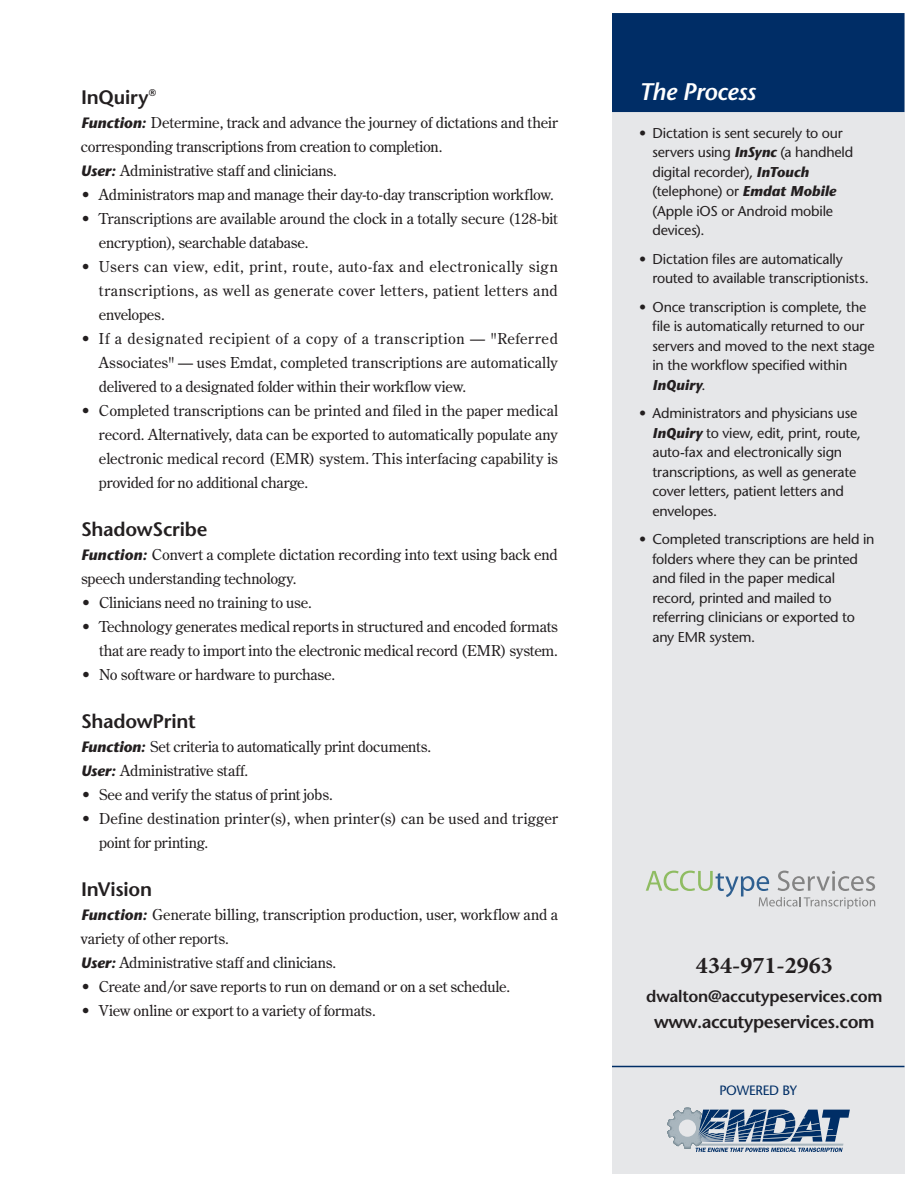
<style>
.page{position:relative;width:918px;height:1188px;background:#fff}
.page>*{position:absolute;margin:0;border:0;box-sizing:border-box;transform-origin:0 0}
.Company_contact_info{font:700 24px "Minion Pro";color:#231f20}
.Sidebar_-_title_1L{font:italic 600 24px "Stone Sans";letter-spacing:-.02em;color:#fff}
.Subhead1{font:600 19.5px "Stone Sans";letter-spacing:-.01em;color:#231f20}
.Company_contact_info-2{font:600 18px "Stone Sans";letter-spacing:-.025em;color:#231f20}
.Company_contact_info-3{font:600 16.5px "Stone Sans";letter-spacing:-.015em;color:#231f20}
.t1{font:15px/24px "Century Old Style";letter-spacing:-.01em;color:#231f20}
.t2{font:14.25px/19.5px "Stone Sans";letter-spacing:-.015em;color:#231f20}
.t3{font:13.5px "Stone Sans";letter-spacing:-.02em;color:#002e66}
.s1{font-family:"Stone Sans";font-weight:700;font-style:italic}
.s2{font-weight:700;font-style:italic}
</style>
<div class="page">
<div style="left:612px;top:14px;width:292px;height:1160px;background:#e6e7e9"></div>
<div style="left:612px;top:13px;width:292px;height:99px;background:#002d66"></div>
<svg style="left:667px;top:1108px;width:183px;height:44px"></svg>
<hr style="left:612px;top:1066px;width:292px;height:1px;background:#002e66">
<svg style="left:646px;top:871px;width:229px;height:38px"></svg>
<p class="Subhead1" style="left:81px;top:85px;width:77px">InQuiry<sup>®</sup></p>
<p class="t1" style="left:81px;top:110px;width:479px"><span class="s1">Function:</span> Determine, track and advance the journey of dictations and their corresponding transcriptions from creation to completion.</p>
<p class="t1" style="left:81px;top:158px;width:257px"><span class="s1">User:</span> Administrative staff and clinicians.</p>
<p class="t1" style="left:81px;top:182px;width:474px">• Administrators map and manage their day-to-day transcription workflow.</p>
<p class="t1" style="left:99px;top:206px;width:460px;text-indent:-18px">• Transcriptions are available around the clock in a totally secure (128-bit encryption), searchable database.</p>
<p class="t1" style="left:99px;top:254px;width:460px;text-align:justify;text-indent:-18px">• Users can view, edit, print, route, auto-fax and electronically sign transcriptions, as well as generate cover letters, patient letters and envelopes.</p>
<p class="t1" style="left:99px;top:326px;width:460px;text-align:justify;text-indent:-18px">• If a designated recipient of a copy of a transcription — "Referred Associates" — uses Emdat, completed transcriptions are automatically delivered to a designated folder within their workflow view.</p>
<p class="t1" style="left:99px;top:398px;width:461px;text-align:justify;text-indent:-18px">• Completed transcriptions can be printed and filed in the paper medical record. Alternatively, data can be exported to automatically populate any electronic medical record (EMR) system. This interfacing capability is provided for no additional charge.</p>
<p class="Subhead1" style="left:81px;top:517px;width:128px">ShadowScribe</p>
<p class="t1" style="left:81px;top:542px;width:478px"><span class="s1">Function:</span> Convert a complete dictation recording into text using back end speech understanding technology.</p>
<p class="t1" style="left:81px;top:590px;width:232px">• Clinicians need no training to use.</p>
<p class="t1" style="left:81px;top:614px;width:479px;text-align:right">• Technology generates medical reports in structured and encoded formats that are ready to import into the electronic medical record (EMR) system.</p>
<p class="t1" style="left:81px;top:662px;width:256px">• No software or hardware to purchase.</p>
<p class="Subhead1" style="left:81px;top:709px;width:116px">ShadowPrint</p>
<p class="t1" style="left:81px;top:734px;width:352px"><span class="s1">Function:</span> Set criteria to automatically print documents.</p>
<p class="t1" style="left:81px;top:758px;width:169px"><span class="s1">User:</span> Administrative staff.</p>
<p class="t1" style="left:81px;top:782px;width:253px">• See and verify the status of print jobs.</p>
<p class="t1" style="left:99px;top:806px;width:461px;text-indent:-18px">• Define destination printer(s), when printer(s) can be used and trigger point for printing.</p>
<p class="Subhead1" style="left:81px;top:877px;width:73px">InVision</p>
<p class="t1" style="left:81px;top:902px;width:478px"><span class="s1">Function:</span> Generate billing, transcription production, user, workflow and a variety of other reports.</p>
<p class="t1" style="left:81px;top:950px;width:257px"><span class="s1">User:</span> Administrative staff and clinicians.</p>
<p class="t1" style="left:81px;top:974px;width:431px">• Create and/or save reports to run on demand or on a set schedule.</p>
<p class="t1" style="left:81px;top:998px;width:296px">• View online or export to a variety of formats.</p>
<p class="Sidebar_-_title_1L" style="left:639px;top:77px;width:118px">The Process</p>
<p class="t2" style="left:652px;top:123px;width:202px;text-indent:-14px">• Dictation is sent securely to our servers using <span class="s2">InSync</span> (a handheld digital recorder), <span class="s2">InTouch </span>(telephone) or <span class="s2">Emdat Mobile </span>(Apple iOS or Android mobile devices).</p>
<p class="t2" style="left:652px;top:249px;width:218px;text-indent:-14px">• Dictation files are automatically routed to available transcriptionists.</p>
<p class="t2" style="left:652px;top:297px;width:224px;text-indent:-14px">• Once transcription is complete, the file is automatically returned to our servers and moved to the next stage in the workflow specified within<br><span class="s2">InQuiry</span>.</p>
<p class="t2" style="left:652px;top:403px;width:210px;text-indent:-13px">• Administrators and physicians use<br><span class="s2">InQuiry</span> to view, edit, print, route, auto-fax and electronically sign transcriptions, as well as generate cover letters, patient letters and envelopes.</p>
<p class="t2" style="left:652px;top:529px;width:224px;text-indent:-14px">• Completed transcriptions are held in folders where they can be printed and filed in the paper medical record, printed and mailed to referring clinicians or exported to any EMR system.</p>
<p class="Company_contact_info" style="left:696px;top:948px;width:138px">434-971-2963</p>
<p class="Company_contact_info-3" style="left:646px;top:986px;width:238px">dwalton@accutypeservices.com</p>
<p class="Company_contact_info-2" style="left:654px;top:1011px;width:222px">www.accutypeservices.com</p>
<p class="t3" style="left:719px;top:1082px;width:79px">POWERED BY</p>
</div>
